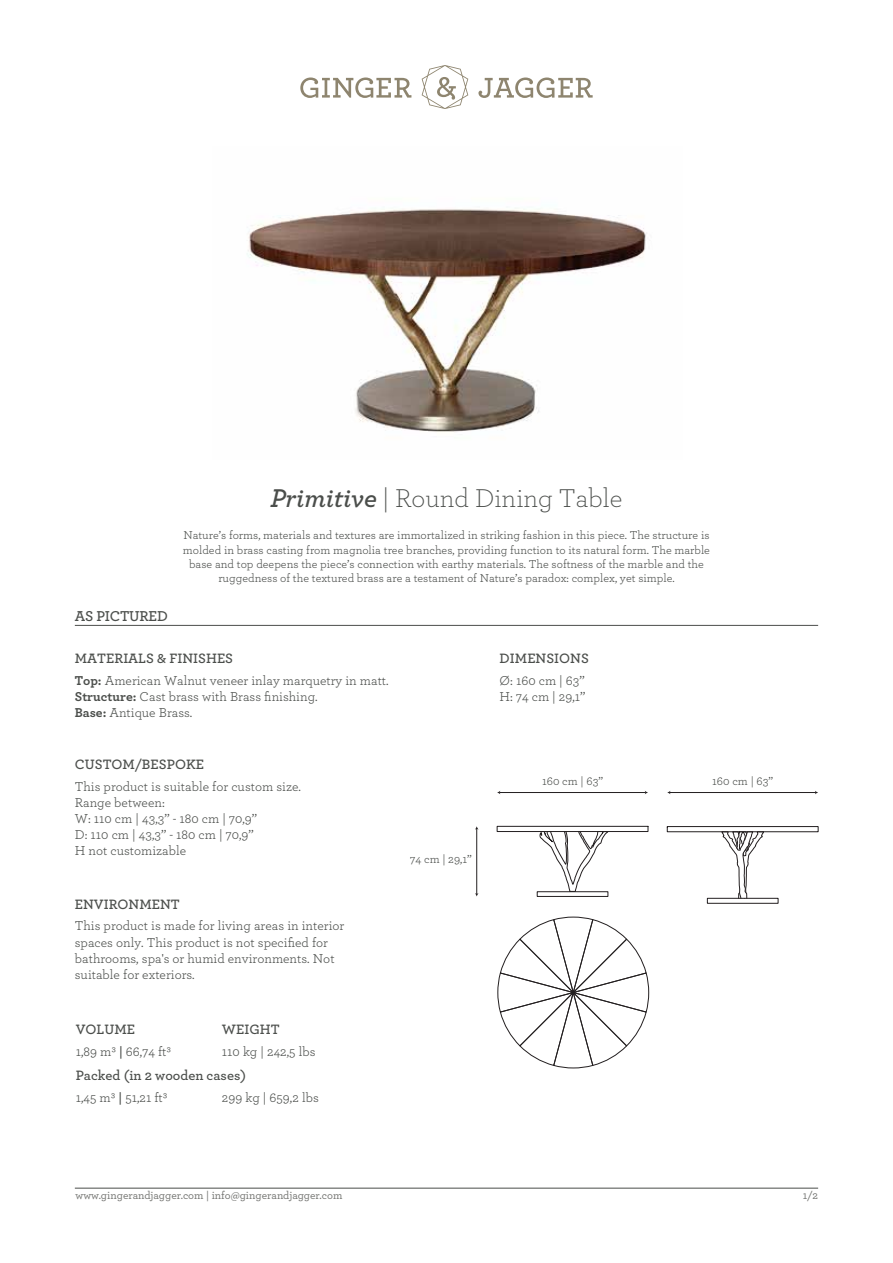
<style>
.page{position:relative;width:893px;height:1263px;background:#fff}
.page>*{position:absolute;margin:0;border:0;box-sizing:border-box;transform-origin:0 0}
.t1{font:300 27px "Archer";color:#4b4e4b}
.t2{font:600 15px "Archer";letter-spacing:-.015em;color:#4b4e4b}
.t3{font:600 14.25px "Archer";color:#4b4e4b}
.t4{font:13.5px/16.2px "Archer";color:#4b4e4b}
.t5{font:12px/14.4px "Archer";color:#4b4e4b;text-align:center}
.t6{font:500 11.25px "Archer";color:#737471}
.s1{font-weight:600;font-style:italic}
.s2{font-weight:700}
.s3{font-weight:600}
</style>
<div class="page">
<svg style="left:478px;top:78px;width:115px;height:20px"></svg>
<svg style="left:300px;top:77px;width:111px;height:21px"></svg>
<svg style="left:422px;top:65px;width:46px;height:44px"></svg>
<hr style="left:75px;top:625px;width:743px;height:1px;background:#4b4e4b">
<hr style="left:75px;top:1188px;width:743px;height:1px;background:#4b4e4b">
<hr style="left:476px;top:829px;width:1px;height:65px;background:#231f20">
<hr style="left:499px;top:792px;width:147px;height:1px;background:#231f20">
<hr style="left:669px;top:792px;width:147px;height:1px;background:#231f20">
<img style="left:247px;top:209px;width:400px;height:223px">
<svg style="left:497px;top:826px;width:151px;height:66px"></svg>
<div style="left:537px;top:891px;width:71px;height:6px;border:1px solid #231f20"></div>
<svg style="left:667px;top:826px;width:151px;height:73px"></svg>
<div style="left:707px;top:898px;width:71px;height:5px;border:1px solid #231f20"></div>
<svg style="left:497px;top:917px;width:152px;height:151px"></svg>
<p class="t2" style="left:75px;top:605px;width:95px">AS PICTURED</p>
<h1 class="t1" style="left:271px;top:480px;width:353px"><span class="s1">Primitive</span> | Round Dining Table</h1>
<p class="t5" style="left:183px;top:527px;width:529px">Nature’s forms, materials and textures are immortalized in striking fashion in this piece. The structure is molded in brass casting from magnolia tree branches, providing function to its natural form. The marble base and top deepens the piece’s connection with earthy materials. The softness of the marble and the ruggedness of the textured brass are a testament of Nature’s paradox: complex, yet simple.</p>
<p class="t3" style="left:75px;top:648px;width:160px">MATERIALS &amp; FINISHES</p>
<p class="t4" style="left:75px;top:671px;width:315px"><span class="s2">Top:</span> American Walnut veneer inlay marquetry in matt.<br><span class="s2">Structure:</span> Cast brass with Brass finishing.<br><span class="s2">Base:</span> Antique Brass.</p>
<p class="t3" style="left:75px;top:753px;width:131px">CUSTOM/BESPOKE</p>
<p class="t4" style="left:75px;top:777px;width:228px">This product is suitable for custom size.<br>Range between:<br>W: 110 cm | 43,3’’ - 180 cm | 70,9’’<br>D: 110 cm | 43,3’’ - 180 cm | 70,9’’<br>H not customizable</p>
<p class="t3" style="left:75px;top:893px;width:106px">ENVIRONMENT</p>
<p class="t4" style="left:75px;top:917px;width:271px">This product is made for living areas in interior spaces only. This product is not specified for bathrooms, spa's or humid environments. Not suitable for exteriors.</p>
<p class="t3" style="left:76px;top:1019px;width:61px">VOLUME</p>
<p class="t4" style="left:76px;top:1042px;width:97px">1,89 m3 <span class="s3">|</span> 66,74 ft3</p>
<p class="t3" style="left:76px;top:1065px;width:172px">Packed (in 2 wooden cases)</p>
<p class="t4" style="left:76px;top:1089px;width:94px">1,45 m3 <span class="s3">|</span> 51,21 ft3</p>
<p class="t3" style="left:222px;top:1019px;width:59px">WEIGHT</p>
<p class="t4" style="left:222px;top:1042px;width:95px">110 kg | 242,5 lbs</p>
<p class="t4" style="left:222px;top:1089px;width:98px">299 kg | 659,2 lbs</p>
<p class="t5" style="left:410px;top:851px;width:63px">74 cm | 29,1’’</p>
<p class="t3" style="left:500px;top:648px;width:91px">DIMENSIONS</p>
<p class="t4" style="left:500px;top:671px;width:87px">Ø: 160 cm | 63’’<br>H: 74 cm | 29,1’’</p>
<p class="t5" style="left:542px;top:773px;width:63px">160 cm | 63’’</p>
<p class="t5" style="left:712px;top:773px;width:63px">160 cm | 63’’</p>
<p class="t6" style="left:76px;top:1187px;width:268px">www.gingerandjagger.com | info@gingerandjagger.com</p>
<p class="t6" style="left:803px;top:1187px;width:17px">1/2</p>
</div>
